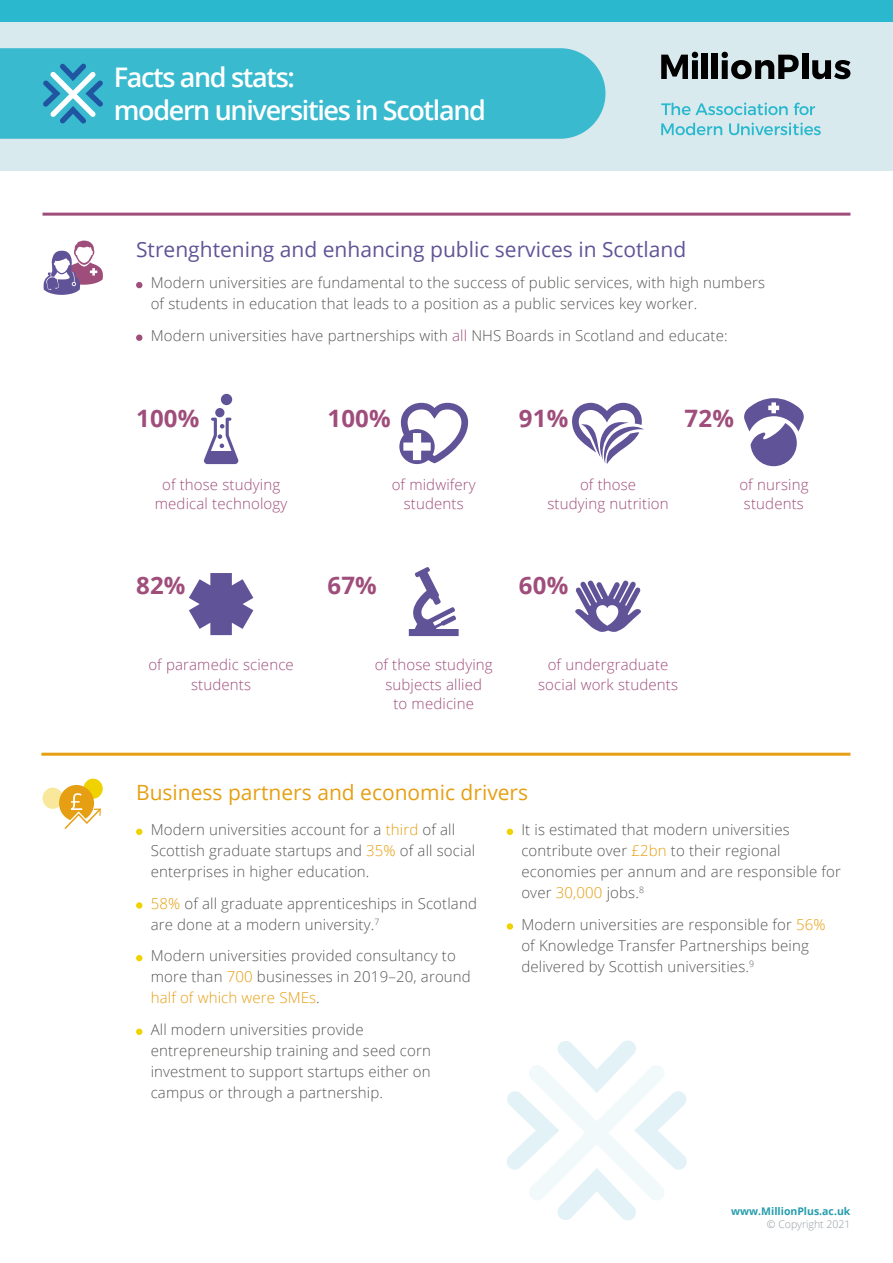
<style>
.page{position:relative;width:893px;height:1263px;background:#fff}
.page>*{position:absolute;margin:0;border:0;box-sizing:border-box;transform-origin:0 0}
.t1{font:600 27px/33px "Open Sans";letter-spacing:-.05em;color:#fff}
.t2{font:700 24px "Open Sans";letter-spacing:.01em;color:#9f4d7a}
.t3{font:21px "Open Sans";color:#615397}
.t4{font:21px "Open Sans";color:#e69f12}
.t5{font:300 15px/21px "Open Sans";letter-spacing:.01em;color:#575756}
.t6{font:300 15px/19.5px "Open Sans";letter-spacing:.01em;color:#9f4d7a;text-align:center}
.t7{font:700 10.5px "Open Sans";color:#259dad}
.t8{font:300 10.5px "Open Sans";color:#929aa0}
.s1{color:#9f4d7a}
.s2{color:#e69f12}
</style>
<div class="page">
<div style="left:0;top:0;width:893px;height:170px;background:#d9eaee"></div>
<svg style="left:661px;top:52px;width:37px;height:27px"></svg>
<div style="left:702px;top:53px;width:6px;height:26px;background:#000"></div>
<div style="left:712px;top:53px;width:6px;height:26px;background:#000"></div>
<svg style="left:722px;top:52px;width:77px;height:27px"></svg>
<div style="left:802px;top:53px;width:6px;height:26px;background:#000"></div>
<svg style="left:812px;top:60px;width:38px;height:19px"></svg>
<svg style="left:661px;top:102px;width:127px;height:13px"></svg>
<svg style="left:794px;top:103px;width:21px;height:12px"></svg>
<svg style="left:661px;top:123px;width:61px;height:12px"></svg>
<svg style="left:729px;top:123px;width:92px;height:12px"></svg>
<div style="left:0;top:0;width:893px;height:21px;background:#29b8ce"></div>
<svg style="left:136px;top:282px;width:6px;height:6px"></svg>
<div style="left:136px;top:334px;width:6px;height:7px;background:#9f4d7a;border-radius:50%"></div>
<div style="left:43px;top:788px;width:20px;height:21px;background:#f9e89c;border-radius:50%"></div>
<div style="left:83px;top:779px;width:20px;height:20px;background:#f0d200;border-radius:50%"></div>
<svg style="left:59px;top:785px;width:42px;height:44px"></svg>
<svg style="left:44px;top:240px;width:59px;height:55px"></svg>
<svg style="left:399px;top:403px;width:69px;height:61px"></svg>
<svg style="left:572px;top:403px;width:72px;height:61px"></svg>
<svg style="left:575px;top:580px;width:66px;height:52px"></svg>
<svg style="left:409px;top:567px;width:50px;height:69px"></svg>
<div style="left:0;top:48px;width:605px;height:91px;background:#39bacf"></div>
<svg style="left:43px;top:63px;width:60px;height:61px;background:#55b1cd"></svg>
<hr style="left:43px;top:213px;width:807px;height:3px;background:#9f4d7a">
<svg style="left:507px;top:1040px;width:180px;height:181px"></svg>
<hr style="left:41px;top:753px;width:809px;height:3px;background:#e69f12">
<svg style="left:136px;top:829px;width:6px;height:6px"></svg>
<div style="left:136px;top:902px;width:6px;height:7px;background:#f0d200;border-radius:50%"></div>
<svg style="left:136px;top:955px;width:6px;height:6px"></svg>
<div style="left:136px;top:1028px;width:6px;height:7px;background:#f0d200;border-radius:50%"></div>
<svg style="left:507px;top:829px;width:6px;height:6px"></svg>
<div style="left:507px;top:923px;width:6px;height:7px;background:#f0d200;border-radius:50%"></div>
<svg style="left:204px;top:394px;width:34px;height:70px"></svg>
<svg style="left:744px;top:398px;width:60px;height:68px"></svg>
<svg style="left:189px;top:573px;width:64px;height:62px"></svg>
<p class="t1" style="left:114px;top:61px;width:374px">Facts and stats:<br>modern universities in Scotland</p>
<p class="t3" style="left:136px;top:235px;width:552px">Strenghtening and enhancing public services in Scotland</p>
<p class="t5" style="left:151px;top:272px;width:616px">Modern universities are fundamental to the success of public services, with high numbers of students in education that leads to a position as a public services key worker.</p>
<p class="t5" style="left:151px;top:325px;width:578px">Modern universities have partnerships with <span class="s1">all</span> NHS Boards in Scotland and educate:</p>
<p class="t2" style="left:136px;top:401px;width:65px">100%</p>
<p class="t2" style="left:519px;top:401px;width:51px">91%</p>
<p class="t2" style="left:327px;top:401px;width:65px">100%</p>
<p class="t2" style="left:685px;top:401px;width:51px">72%</p>
<p class="t6" style="left:155px;top:474px;width:134px">of those studying medical technology</p>
<p class="t6" style="left:392px;top:474px;width:86px">of midwifery students</p>
<p class="t6" style="left:547px;top:474px;width:123px">of those<br>studying nutrition</p>
<p class="t6" style="left:739px;top:474px;width:71px">of nursing students</p>
<p class="t2" style="left:136px;top:568px;width:51px">82%</p>
<p class="t2" style="left:327px;top:568px;width:51px">67%</p>
<p class="t2" style="left:519px;top:568px;width:51px">60%</p>
<p class="t6" style="left:148px;top:654px;width:147px">of paramedic science students</p>
<p class="t6" style="left:375px;top:655px;width:120px">of those studying subjects allied<br>to medicine</p>
<p class="t6" style="left:538px;top:654px;width:141px">of undergraduate social work students</p>
<p class="t4" style="left:136px;top:778px;width:394px">Business partners and economic drivers</p>
<p class="t5" style="left:151px;top:819px;width:326px">Modern universities account for a <span class="s2">third</span> of all<br>Scottish graduate startups and <span class="s2">35%</span> of all social enterprises in higher education.</p>
<p class="t5" style="left:151px;top:892px;width:328px"><span class="s2">58%</span> of all graduate apprenticeships in Scotland are done at a modern university.<sup>7</sup></p>
<p class="t5" style="left:151px;top:945px;width:322px">Modern universities provided consultancy to more than <span class="s2">700</span> businesses in 2019–20, around <span class="s2">half of which were SMEs</span>.</p>
<p class="t5" style="left:151px;top:1018px;width:282px">All modern universities provide entrepreneurship training and seed corn investment to support startups either on campus or through a partnership.</p>
<p class="t5" style="left:521px;top:819px;width:321px">It is estimated that modern universities contribute over <span class="s2">£2bn</span> to their regional economies per annum and are responsible for over <span class="s2">30,000</span> jobs.<sup>8</sup></p>
<p class="t5" style="left:521px;top:913px;width:306px">Modern universities are responsible for <span class="s2">56% </span>of Knowledge Transfer Partnerships being delivered by Scottish universities.<sup>9</sup></p>
<p class="t7" style="left:731px;top:1203px;width:121px">www.MillionPlus.ac.uk</p>
<p class="t8" style="left:767px;top:1217px;width:85px">© Copyright 2021</p>
</div>
